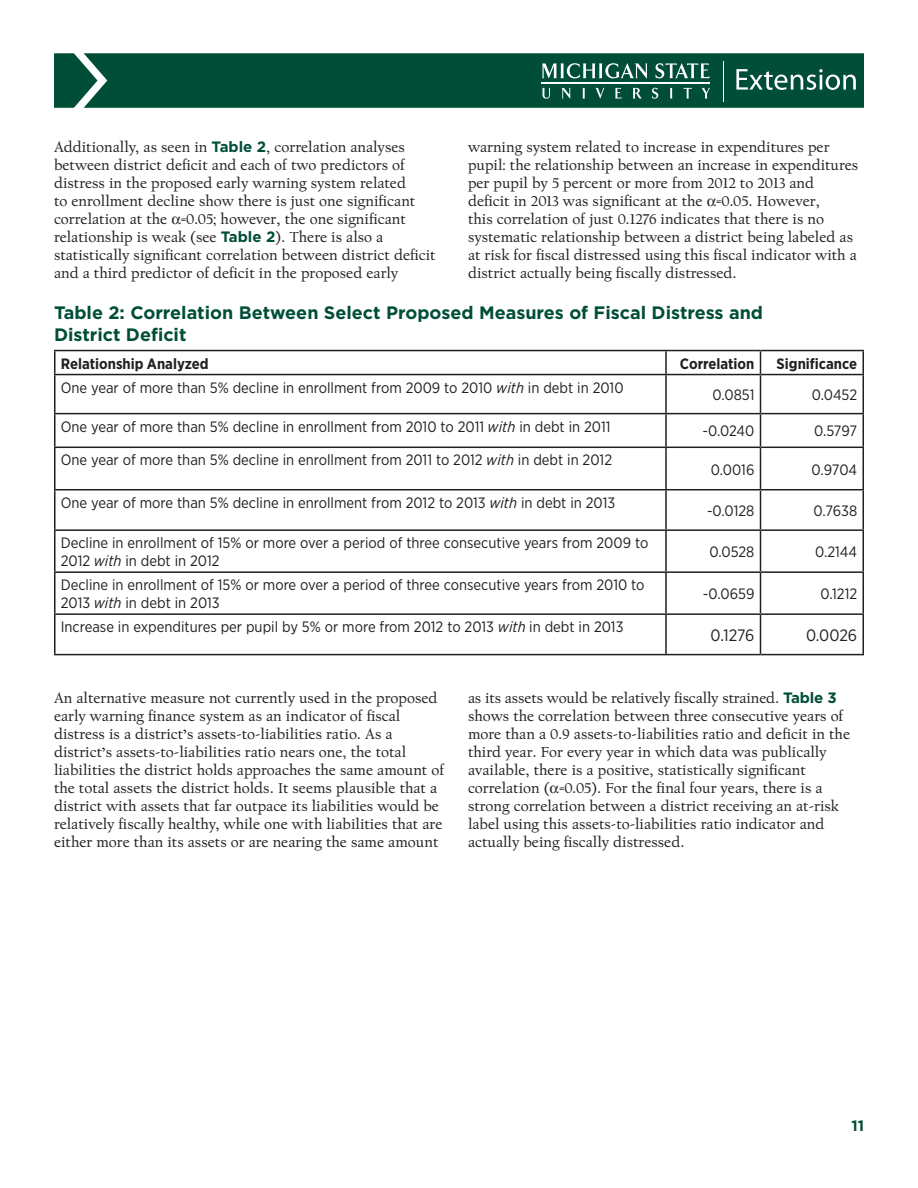
<style>
.page{position:relative;width:918px;height:1188px;background:#fff}
.page>*{position:absolute;margin:0;border:0;box-sizing:border-box;transform-origin:0 0}
.Contents_Lvl_1{font:700 18px/21.6px "Gotham";color:#004e38}
.Table{font:16.5px "Gotham Narrow";letter-spacing:-.005em;color:#231f20}
.Body{font:15px/18px "Californian FB Text";color:#231f20}
.Table-2{font:15px/18px "Gotham Narrow";color:#231f20}
.Table-3{font:700 15px "Gotham Narrow";color:#231f20}
.t1{font:700 15px "Gotham";color:#004e38}
.s1{font-family:"Gotham";font-weight:700;color:#004e38}
.s2{font-style:italic}
</style>
<div class="page">
<div style="left:54px;top:53px;width:810px;height:55px;background:#004e38"></div>
<svg style="left:542px;top:88px;width:8px;height:11px"></svg>
<svg style="left:561px;top:88px;width:10px;height:11px"></svg>
<svg style="left:582px;top:88px;width:3px;height:10px"></svg>
<svg style="left:595px;top:88px;width:10px;height:11px"></svg>
<svg style="left:615px;top:88px;width:7px;height:10px"></svg>
<svg style="left:633px;top:88px;width:9px;height:11px"></svg>
<svg style="left:652px;top:88px;width:6px;height:11px"></svg>
<svg style="left:670px;top:88px;width:3px;height:10px"></svg>
<svg style="left:684px;top:88px;width:8px;height:10px"></svg>
<svg style="left:701px;top:88px;width:9px;height:10px"></svg>
<svg style="left:542px;top:63px;width:105px;height:16px"></svg>
<svg style="left:655px;top:63px;width:55px;height:15px"></svg>
<hr style="left:542px;top:82px;width:168px;height:1px;background:#fff">
<svg style="left:736px;top:69px;width:120px;height:21px"></svg>
<hr style="left:723px;top:61px;width:1px;height:40px;background:#fff">
<hr style="left:54px;top:350px;width:612px;height:1px;background:#231f20">
<hr style="left:54px;top:351px;width:2px;height:23px;background:#231f20">
<hr style="left:666px;top:350px;width:94px;height:1px;background:#231f20">
<hr style="left:665px;top:351px;width:2px;height:23px;background:#231f20">
<hr style="left:760px;top:350px;width:104px;height:1px;background:#231f20">
<svg style="left:760px;top:351px;width:1px;height:23px"></svg>
<hr style="left:862px;top:351px;width:2px;height:23px;background:#231f20">
<hr style="left:54px;top:374px;width:612px;height:1px;background:#231f20">
<hr style="left:54px;top:375px;width:2px;height:38px;background:#231f20">
<hr style="left:666px;top:374px;width:94px;height:1px;background:#231f20">
<hr style="left:665px;top:375px;width:2px;height:38px;background:#231f20">
<hr style="left:760px;top:374px;width:104px;height:1px;background:#231f20">
<hr style="left:760px;top:375px;width:1px;height:38px;background:#231f20">
<hr style="left:862px;top:375px;width:2px;height:38px;background:#231f20">
<hr style="left:54px;top:413px;width:612px;height:1px;background:#231f20">
<hr style="left:54px;top:414px;width:2px;height:33px;background:#231f20">
<hr style="left:666px;top:413px;width:94px;height:1px;background:#231f20">
<hr style="left:665px;top:414px;width:2px;height:33px;background:#231f20">
<hr style="left:760px;top:413px;width:104px;height:1px;background:#231f20">
<hr style="left:760px;top:414px;width:1px;height:33px;background:#231f20">
<hr style="left:862px;top:414px;width:2px;height:33px;background:#231f20">
<hr style="left:54px;top:447px;width:612px;height:1px;background:#231f20">
<hr style="left:54px;top:448px;width:2px;height:41px;background:#231f20">
<hr style="left:666px;top:447px;width:94px;height:1px;background:#231f20">
<hr style="left:665px;top:448px;width:2px;height:41px;background:#231f20">
<hr style="left:760px;top:447px;width:104px;height:1px;background:#231f20">
<hr style="left:760px;top:448px;width:1px;height:41px;background:#231f20">
<hr style="left:862px;top:448px;width:2px;height:41px;background:#231f20">
<hr style="left:54px;top:489px;width:612px;height:1px;background:#231f20">
<hr style="left:54px;top:490px;width:2px;height:39px;background:#231f20">
<hr style="left:666px;top:489px;width:94px;height:1px;background:#231f20">
<hr style="left:665px;top:490px;width:2px;height:39px;background:#231f20">
<hr style="left:760px;top:489px;width:104px;height:1px;background:#231f20">
<hr style="left:760px;top:490px;width:1px;height:39px;background:#231f20">
<hr style="left:862px;top:490px;width:2px;height:39px;background:#231f20">
<hr style="left:54px;top:529px;width:612px;height:2px;background:#231f20">
<hr style="left:54px;top:531px;width:2px;height:40px;background:#231f20">
<hr style="left:666px;top:529px;width:94px;height:2px;background:#231f20">
<hr style="left:665px;top:531px;width:2px;height:40px;background:#231f20">
<hr style="left:760px;top:529px;width:104px;height:2px;background:#231f20">
<hr style="left:760px;top:531px;width:1px;height:40px;background:#231f20">
<hr style="left:862px;top:531px;width:2px;height:40px;background:#231f20">
<hr style="left:54px;top:571px;width:612px;height:2px;background:#231f20">
<hr style="left:54px;top:573px;width:2px;height:40px;background:#231f20">
<hr style="left:666px;top:571px;width:94px;height:2px;background:#231f20">
<hr style="left:665px;top:573px;width:2px;height:40px;background:#231f20">
<hr style="left:760px;top:571px;width:104px;height:2px;background:#231f20">
<hr style="left:760px;top:573px;width:1px;height:40px;background:#231f20">
<hr style="left:862px;top:573px;width:2px;height:40px;background:#231f20">
<hr style="left:54px;top:613px;width:612px;height:2px;background:#231f20">
<hr style="left:54px;top:615px;width:2px;height:39px;background:#231f20">
<hr style="left:666px;top:613px;width:94px;height:2px;background:#231f20">
<hr style="left:665px;top:615px;width:2px;height:39px;background:#231f20">
<hr style="left:760px;top:613px;width:104px;height:2px;background:#231f20">
<hr style="left:760px;top:615px;width:1px;height:39px;background:#231f20">
<hr style="left:862px;top:615px;width:2px;height:39px;background:#231f20">
<hr style="left:54px;top:654px;width:612px;height:1px;background:#231f20">
<hr style="left:666px;top:654px;width:94px;height:1px;background:#231f20">
<hr style="left:760px;top:654px;width:104px;height:1px;background:#231f20">
<p class="Body" style="left:54px;top:139px;width:383px">Additionally, as seen in <span class="s1">Table 2</span>, correlation analyses between district deficit and each of two predictors of distress in the proposed early warning system related<br>to enrollment decline show there is just one significant correlation at the =0.05; however, the one significant relationship is weak (see <span class="s1">Table 2</span>). There is also a statistically significant correlation between district deficit and a third predictor of deficit in the proposed early</p>
<p class="Body" style="left:468px;top:138px;width:392px">warning system related to increase in expenditures per pupil: the relationship between an increase in expenditures per pupil by 5 percent or more from 2012 to 2013 and deficit in 2013 was significant at the =0.05. However,<br>this correlation of just 0.1276 indicates that there is no systematic relationship between a district being labeled as at risk for fiscal distressed using this fiscal indicator with a district actually being fiscally distressed.</p>
<p class="Contents_Lvl_1" style="left:54px;top:302px;width:711px">Table 2: Correlation Between Select Proposed Measures of Fiscal Distress and<br>District Deficit</p>
<p class="Table-3" style="left:61px;top:354px;width:149px">Relationship Analyzed</p>
<p class="Table-3" style="left:680px;top:354px;width:76px">Correlation</p>
<p class="Table-3" style="left:777px;top:354px;width:82px">Significance</p>
<p class="Table-2" style="left:61px;top:378px;width:564px">One year of more than 5% decline in enrollment from 2009 to 2010 <span class="s2">with</span> in debt in 2010</p>
<p class="Table-2" style="left:712px;top:386px;width:44px">0.0851</p>
<p class="Table-2" style="left:812px;top:386px;width:47px">0.0452</p>
<p class="Table-2" style="left:61px;top:417px;width:551px">One year of more than 5% decline in enrollment from 2010 to 2011 <span class="s2">with</span> in debt in 2011</p>
<p class="Table-2" style="left:702px;top:422px;width:54px">-0.0240</p>
<p class="Table-2" style="left:814px;top:422px;width:45px">0.5797</p>
<p class="Table-2" style="left:61px;top:451px;width:553px">One year of more than 5% decline in enrollment from 2011 to 2012 <span class="s2">with</span> in debt in 2012</p>
<p class="Table-2" style="left:711px;top:460px;width:45px">0.0016</p>
<p class="Table-2" style="left:812px;top:460px;width:47px">0.9704</p>
<p class="Table-2" style="left:61px;top:493px;width:556px">One year of more than 5% decline in enrollment from 2012 to 2013 <span class="s2">with</span> in debt in 2013</p>
<p class="Table-2" style="left:707px;top:501px;width:49px">-0.0128</p>
<p class="Table-2" style="left:813px;top:501px;width:45px">0.7638</p>
<p class="Table-2" style="left:61px;top:534px;width:589px">Decline in enrollment of 15% or more over a period of three consecutive years from 2009 to<br>2012 <span class="s2">with</span> in debt in 2012</p>
<p class="Table-2" style="left:709px;top:543px;width:47px">0.0528</p>
<p class="Table-2" style="left:815px;top:543px;width:44px">0.2144</p>
<p class="Table-2" style="left:61px;top:576px;width:585px">Decline in enrollment of 15% or more over a period of three consecutive years from 2010 to<br>2013 <span class="s2">with</span> in debt in 2013</p>
<p class="Table-2" style="left:703px;top:585px;width:53px">-0.0659</p>
<p class="Table-2" style="left:820px;top:585px;width:38px">0.1212</p>
<p class="Table-2" style="left:61px;top:618px;width:564px">Increase in expenditures per pupil by 5% or more from 2012 to 2013 <span class="s2">with</span> in debt in 2013</p>
<p class="Table" style="left:711px;top:625px;width:45px">0.1276</p>
<p class="Table" style="left:806px;top:625px;width:53px">0.0026</p>
<p class="Body" style="left:54px;top:689px;width:392px">An alternative measure not currently used in the proposed early warning finance system as an indicator of fiscal distress is a district’s assets-to-liabilities ratio. As a district’s assets-to-liabilities ratio nears one, the total liabilities the district holds approaches the same amount of the total assets the district holds. It seems plausible that a district with assets that far outpace its liabilities would be relatively fiscally healthy, while one with liabilities that are either more than its assets or are nearing the same amount</p>
<p class="Body" style="left:468px;top:690px;width:384px">as its assets would be relatively fiscally strained. <span class="s1">Table 3 </span>shows the correlation between three consecutive years of more than a 0.9 assets-to-liabilities ratio and deficit in the third year. For every year in which data was publically available, there is a positive, statistically significant correlation ( =0.05). For the final four years, there is a strong correlation between a district receiving an at-risk label using this assets-to-liabilities ratio indicator and actually being fiscally distressed.</p>
<p class="t1" style="left:851px;top:1116px;width:14px">11</p>
</div>
